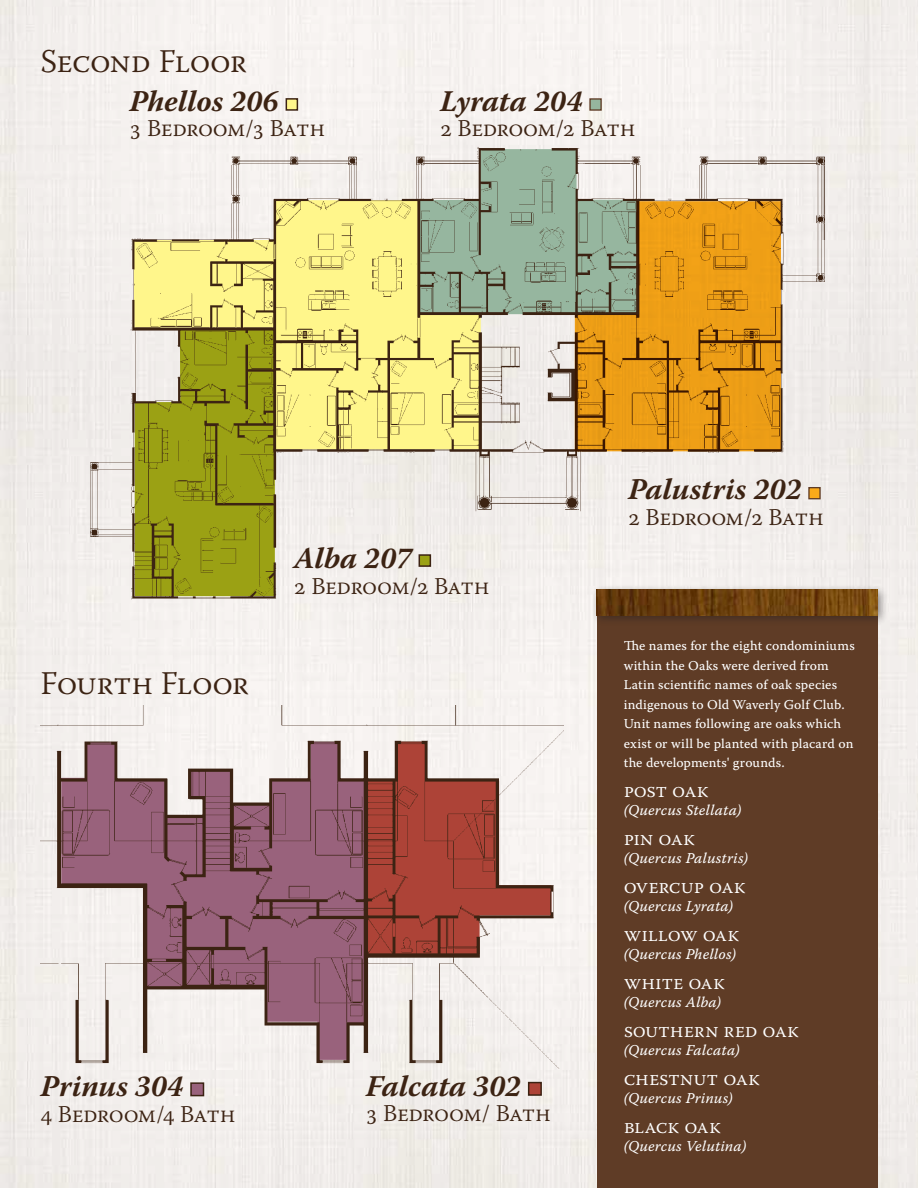
<style>
.page{position:relative;width:918px;height:1188px;background:#f3efec}
.page>*{position:absolute;margin:0;border:0;box-sizing:border-box;transform-origin:0 0}
.t1{font:300 33px "Warnock Pro";letter-spacing:-.03em;color:#3c2313}
.t2{font:italic 700 30px "Warnock Pro";color:#3c2313}
.t3{font:300 24px "Warnock Pro";letter-spacing:-.025em;color:#3c2313}
.t4{font:300 21px "Warnock Pro";letter-spacing:-.01em;color:#fff}
.t5{font:15px "Warnock Pro It Capt";letter-spacing:.01em;color:#fff}
.t6{font:13.5px/19.5px "Warnock Pro Capt";letter-spacing:.01em;color:#fff}
</style>
<div class="page">
<img style="left:40px;top:706px;width:523px;height:363px">
<div style="left:528px;top:1082px;width:14px;height:14px;background:#ad4337;border:2px solid #3c2313"></div>
<div style="left:190px;top:1082px;width:14px;height:14px;background:#99627c;border:2px solid #3c2313"></div>
<img style="left:77px;top:132px;width:768px;height:497px">
<div style="left:808px;top:487px;width:13px;height:12px;background:#fbaa19;border:1px solid #5f3c26"></div>
<div style="left:419px;top:554px;width:12px;height:13px;background:#9ba114;border:2px solid #3c2313"></div>
<div style="left:286px;top:98px;width:12px;height:13px;background:#fff68b;border:2px solid #3c2313"></div>
<div style="left:589px;top:98px;width:13px;height:13px;background:#96b69f;border:1px solid #5f3c26"></div>
<svg style="left:575px;top:201px;width:206px;height:250px;background:#d09324"></svg>
<div style="left:597px;top:615px;width:281px;height:573px;background:#5f3c26"></div>
<div style="left:591px;top:584px;width:297px;height:42px;background:#231f20;opacity:.5"></div>
<img style="left:597px;top:590px;width:281px;height:26px">
<h1 class="t1" style="left:40px;top:41px;width:208px">Second Floor</h1>
<h2 class="t2" style="left:130px;top:83px;width:151px">Phellos 206</h2>
<h3 class="t3" style="left:130px;top:114px;width:197px">3 Bedroom/3 Bath</h3>
<h2 class="t2" style="left:440px;top:83px;width:144px">Lyrata 204</h2>
<h3 class="t3" style="left:440px;top:114px;width:197px">2 Bedroom/2 Bath</h3>
<h2 class="t2" style="left:628px;top:471px;width:175px">Palustris 202</h2>
<h3 class="t3" style="left:628px;top:503px;width:197px">2 Bedroom/2 Bath</h3>
<h1 class="t1" style="left:40px;top:663px;width:210px">Fourth Floor</h1>
<h2 class="t2" style="left:294px;top:540px;width:119px">Alba 207</h2>
<h3 class="t3" style="left:294px;top:571px;width:197px">2 Bedroom/2 Bath</h3>
<h2 class="t2" style="left:40px;top:1068px;width:144px">Prinus 304</h2>
<h3 class="t3" style="left:40px;top:1100px;width:196px">4 Bedroom/4 Bath</h3>
<h2 class="t2" style="left:366px;top:1068px;width:157px">Falcata 302</h2>
<h3 class="t3" style="left:366px;top:1099px;width:187px">3 Bedroom/ Bath</h3>
<p class="t6" style="left:624px;top:636px;width:233px">The names for the eight condominiums within the Oaks were derived from Latin scientific names of oak species indigenous to Old Waverly Golf Club.<br>Unit names following are oaks which exist or will be planted with placard on the developments' grounds.</p>
<h3 class="t4" style="left:624px;top:778px;width:87px">post oak</h3>
<p class="t5" style="left:624px;top:801px;width:119px">(Quercus Stellata)</p>
<h3 class="t4" style="left:624px;top:826px;width:73px">pin oak</h3>
<p class="t5" style="left:624px;top:849px;width:126px">(Quercus Palustris)</p>
<h3 class="t4" style="left:624px;top:874px;width:124px">overcup oak</h3>
<p class="t5" style="left:624px;top:897px;width:111px">(Quercus Lyrata)</p>
<h3 class="t4" style="left:624px;top:922px;width:117px">willow oak</h3>
<p class="t5" style="left:624px;top:945px;width:114px">(Quercus Phellos)</p>
<h3 class="t4" style="left:624px;top:970px;width:103px">white oak</h3>
<p class="t5" style="left:624px;top:993px;width:99px">(Quercus Alba)</p>
<h3 class="t4" style="left:624px;top:1018px;width:177px">southern red oak</h3>
<p class="t5" style="left:624px;top:1041px;width:118px">(Quercus Falcata)</p>
<h3 class="t4" style="left:624px;top:1066px;width:138px">chestnut oak</h3>
<p class="t5" style="left:624px;top:1089px;width:111px">(Quercus Prinus)</p>
<h3 class="t4" style="left:624px;top:1114px;width:99px">black oak</h3>
<p class="t5" style="left:624px;top:1137px;width:124px">(Quercus Velutina)</p>
</div>
